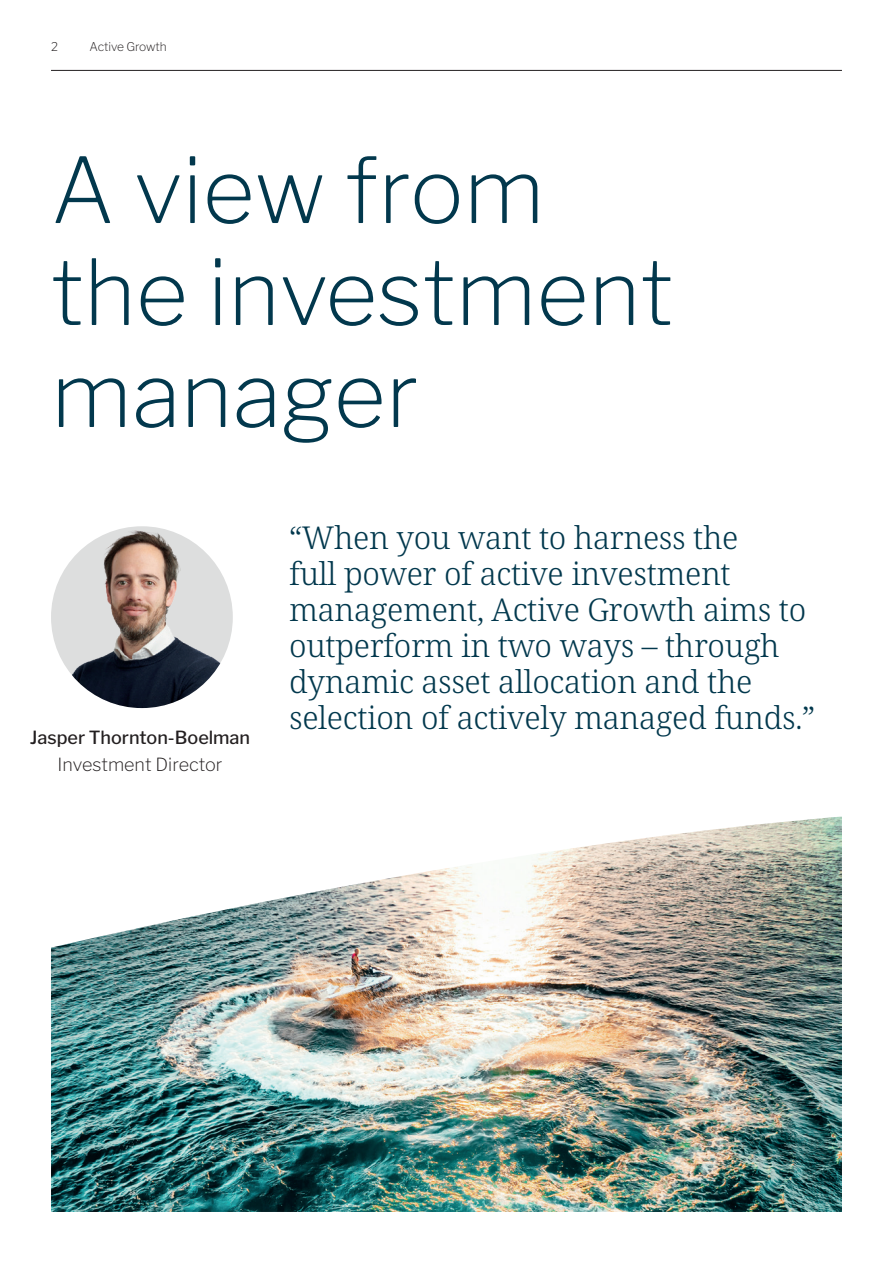
<style>
.page{position:relative;width:893px;height:1263px;background:#fff}
.page>*{position:absolute;margin:0;border:0;box-sizing:border-box;transform-origin:0 0}
.t1{font:200 90px/102px "Libre Franklin";color:#02384d}
.t2{font:31.5px/36px "Noto Serif";letter-spacing:-.01em;color:#02384d}
.t3{font:500 18px "Libre Franklin";color:#231f20}
.t4{font:200 18px "Libre Franklin";color:#231f20}
.t5{font:200 12px "Libre Franklin";letter-spacing:-.01em;color:#231f20}
</style>
<div class="page">
<hr style="left:51px;top:70px;width:791px;height:1px;background:#231f20">
<img style="left:51px;top:816px;width:791px;height:396px">
<img style="left:51px;top:526px;width:182px;height:182px;border-radius:91px">
<p class="t5" style="left:51px;top:39px;width:8px">2</p>
<p class="t5" style="left:90px;top:39px;width:79px">Active Growth</p>
<h1 class="t1" style="left:51px;top:139px;width:624px">A view from the investment manager</h1>
<p class="t3" style="left:30px;top:726px;width:222px">Jasper Thornton-Boelman</p>
<p class="t4" style="left:58px;top:753px;width:166px">Investment Director</p>
<p class="t2" style="left:289px;top:521px;width:527px">“When you want to harness the<br>full power of active investment management, Active Growth aims to outperform in two ways – through dynamic asset allocation and the selection of actively managed funds.”</p>
</div>
